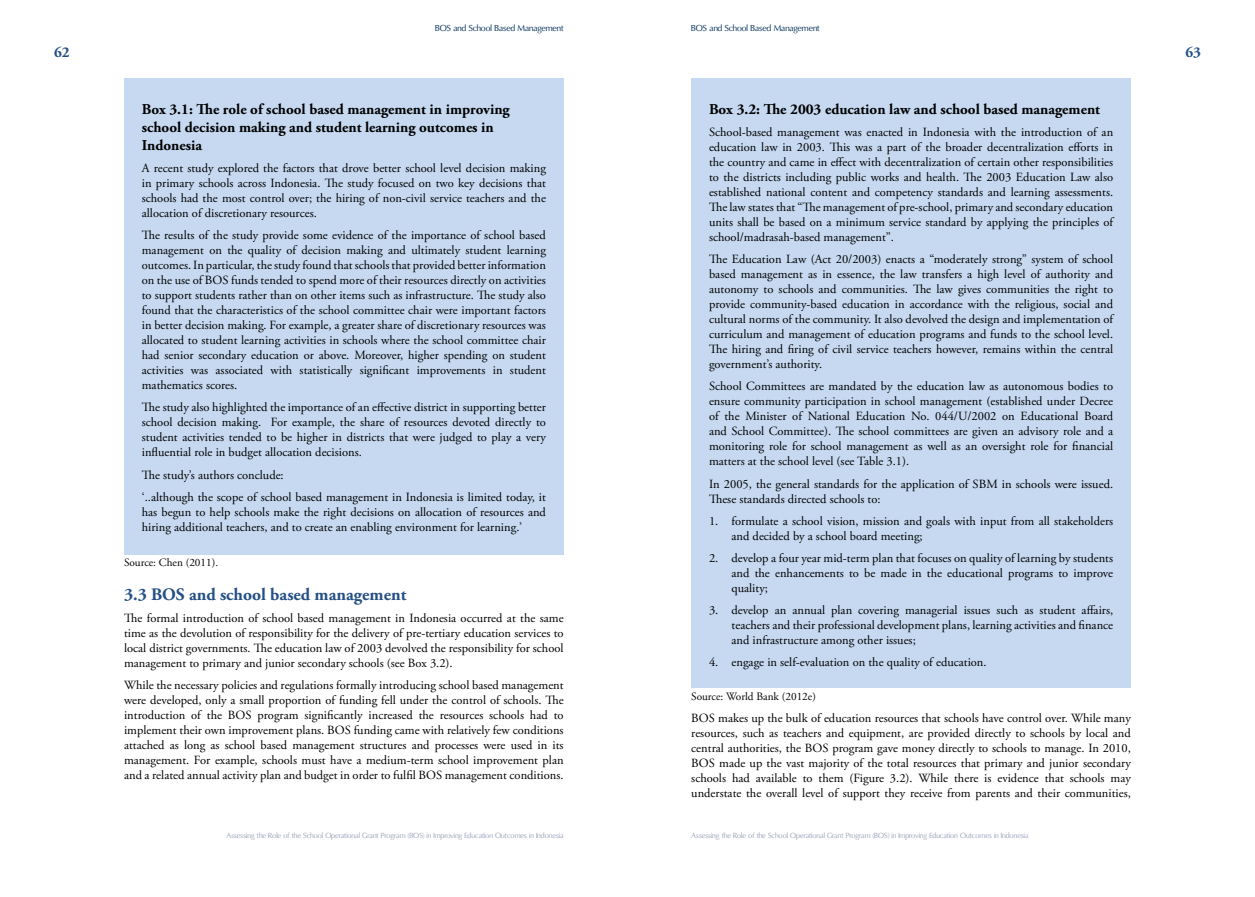
<style>
.page{position:relative;width:1255px;height:897px;background:#fff}
.page>*{position:absolute;margin:0;border:0;box-sizing:border-box;transform-origin:0 0}
.t1{font:700 17.5px "Adobe Garamond Pro";color:#245086}
.t2{font:700 15px/18px "Adobe Garamond Pro";color:#000}
.t3{font:700 15px "Adobe Garamond Pro";color:#245086}
.t4{font:12.5px/15px "Adobe Garamond Pro";color:#000;text-align:justify}
.t5{font:11.25px "Adobe Garamond Pro";color:#000}
.t6{font:8.75px "Oregon LDO";color:#002d5b}
.t7{font:7.5px "Oregon LDO";color:#99a2bc}
</style>
<div class="page">
<div style="left:124px;top:78px;width:439px;height:476px;background:#c6d9f1"></div>
<div style="left:691px;top:78px;width:439px;height:609px;background:#c6d9f1"></div>
<p class="t6" style="left:435px;top:23px;width:130px">BOS and School Based Management</p>
<p class="t6" style="left:691px;top:23px;width:130px">BOS and School Based Management</p>
<p class="t3" style="left:54px;top:43px;width:17px">62</p>
<p class="t3" style="left:1185px;top:43px;width:17px">63</p>
<p class="t2" style="left:142px;top:100px;width:369px">Box 3.1: The role of school based management in improving school decision making and student learning outcomes in<br>Indonesia</p>
<p class="t4" style="left:142px;top:161px;width:405px">A recent study explored the factors that drove better school level decision making in primary schools across Indonesia. The study focused on two key decisions that schools had the most control over; the hiring of non-civil service teachers and the allocation of discretionary resources.</p>
<p class="t4" style="left:142px;top:228px;width:405px">The results of the study provide some evidence of the importance of school based management on the quality of decision making and ultimately student learning outcomes. In particular, the study found that schools that provided better information on the use of BOS funds tended to spend more of their resources directly on activities to support students rather than on other items such as infrastructure. The study also found that the characteristics of the school committee chair were important factors in better decision making. For example, a greater share of discretionary resources was allocated to student learning activities in schools where the school committee chair had senior secondary education or above. Moreover, higher spending on student activities was associated with statistically significant improvements in student mathematics scores.</p>
<p class="t4" style="left:142px;top:400px;width:405px">The study also highlighted the importance of an effective district in supporting better school decision making. For example, the share of resources devoted directly to student activities tended to be higher in districts that were judged to play a very influential role in budget allocation decisions.</p>
<p class="t4" style="left:142px;top:464px;width:405px;line-height:22.1px">The study’s authors conclude:<br>‘..although the scope of school based management in Indonesia is limited today, it</p>
<p class="t4" style="left:142px;top:504px;width:405px">has begun to help schools make the right decisions on allocation of resources and hiring additional teachers, and to create an enabling environment for learning.’</p>
<p class="t5" style="left:124px;top:556px;width:96px">Source: Chen (2011).</p>
<h1 class="t1" style="left:124px;top:584px;width:284px">3.3 BOS and school based management</h1>
<p class="t4" style="left:124px;top:611px;width:441px">The formal introduction of school based management in Indonesia occurred at the same time as the devolution of responsibility for the delivery of pre-tertiary education services to local district governments. The education law of 2003 devolved the responsibility for school management to primary and junior secondary schools (see Box 3.2).</p>
<p class="t4" style="left:124px;top:678px;width:441px">While the necessary policies and regulations formally introducing school based management were developed, only a small proportion of funding fell under the control of schools. The introduction of the BOS program significantly increased the resources schools had to implement their own improvement plans. BOS funding came with relatively few conditions attached as long as school based management structures and processes were used in its management. For example, schools must have a medium-term school improvement plan and a related annual activity plan and budget in order to fulfil BOS management conditions.</p>
<p class="t2" style="left:709px;top:100px;width:392px">Box 3.2: The 2003 education law and school based management</p>
<p class="t4" style="left:709px;top:125px;width:405px">School-based management was enacted in Indonesia with the introduction of an education law in 2003. This was a part of the broader decentralization efforts in the country and came in effect with decentralization of certain other responsibilities to the districts including public works and health. The 2003 Education Law also established national content and competency standards and learning assessments.<br>The law states that “The management of pre-school, primary and secondary education units shall be based on a minimum service standard by applying the principles of school/madrasah-based management”.</p>
<p class="t4" style="left:709px;top:252px;width:405px">The Education Law (Act 20/2003) enacts a “moderately strong” system of school based management as in essence, the law transfers a high level of authority and autonomy to schools and communities. The law gives communities the right to provide community-based education in accordance with the religious, social and cultural norms of the community. It also devolved the design and implementation of curriculum and management of education programs and funds to the school level.<br>The hiring and firing of civil service teachers however, remains within the central government’s authority.</p>
<p class="t4" style="left:709px;top:379px;width:405px">School Committees are mandated by the education law as autonomous bodies to ensure community participation in school management (established under Decree of the Minister of National Education No. 044/U/2002 on Educational Board and School Committee). The school committees are given an advisory role and a monitoring role for school management as well as an oversight role for financial matters at the school level (see Table 3.1).</p>
<p class="t4" style="left:709px;top:476px;width:405px">In 2005, the general standards for the application of SBM in schools were issued.<br>These standards directed schools to:</p>
<p class="t4" style="left:731px;top:513px;width:383px;text-indent:-22px">1. formulate a school vision, mission and goals with input from all stakeholders and decided by a school board meeting;</p>
<p class="t4" style="left:731px;top:550px;width:383px;text-indent:-22px">2. develop a four year mid-term plan that focuses on quality of learning by students and the enhancements to be made in the educational programs to improve quality;</p>
<p class="t4" style="left:731px;top:603px;width:383px;text-indent:-22px">3. develop an annual plan covering managerial issues such as student affairs, teachers and their professional development plans, learning activities and finance and infrastructure among other issues;</p>
<p class="t4" style="left:709px;top:655px;width:279px">4. engage in self-evaluation on the quality of education.</p>
<p class="t5" style="left:691px;top:689px;width:126px">Source: World Bank (2012e)</p>
<p class="t4" style="left:691px;top:711px;width:441px">BOS makes up the bulk of education resources that schools have control over. While many resources, such as teachers and equipment, are provided directly to schools by local and central authorities, the BOS program gave money directly to schools to manage. In 2010, BOS made up the vast majority of the total resources that primary and junior secondary schools had available to them (Figure 3.2). While there is evidence that schools may understate the overall level of support they receive from parents and their communities,</p>
<p class="t7" style="left:226px;top:830px;width:339px">Assessing the Role of the School Operational Grant Program (BOS) in Improving Education Outcomes in Indonesia</p>
<p class="t7" style="left:691px;top:830px;width:339px">Assessing the Role of the School Operational Grant Program (BOS) in Improving Education Outcomes in Indonesia</p>
</div>
